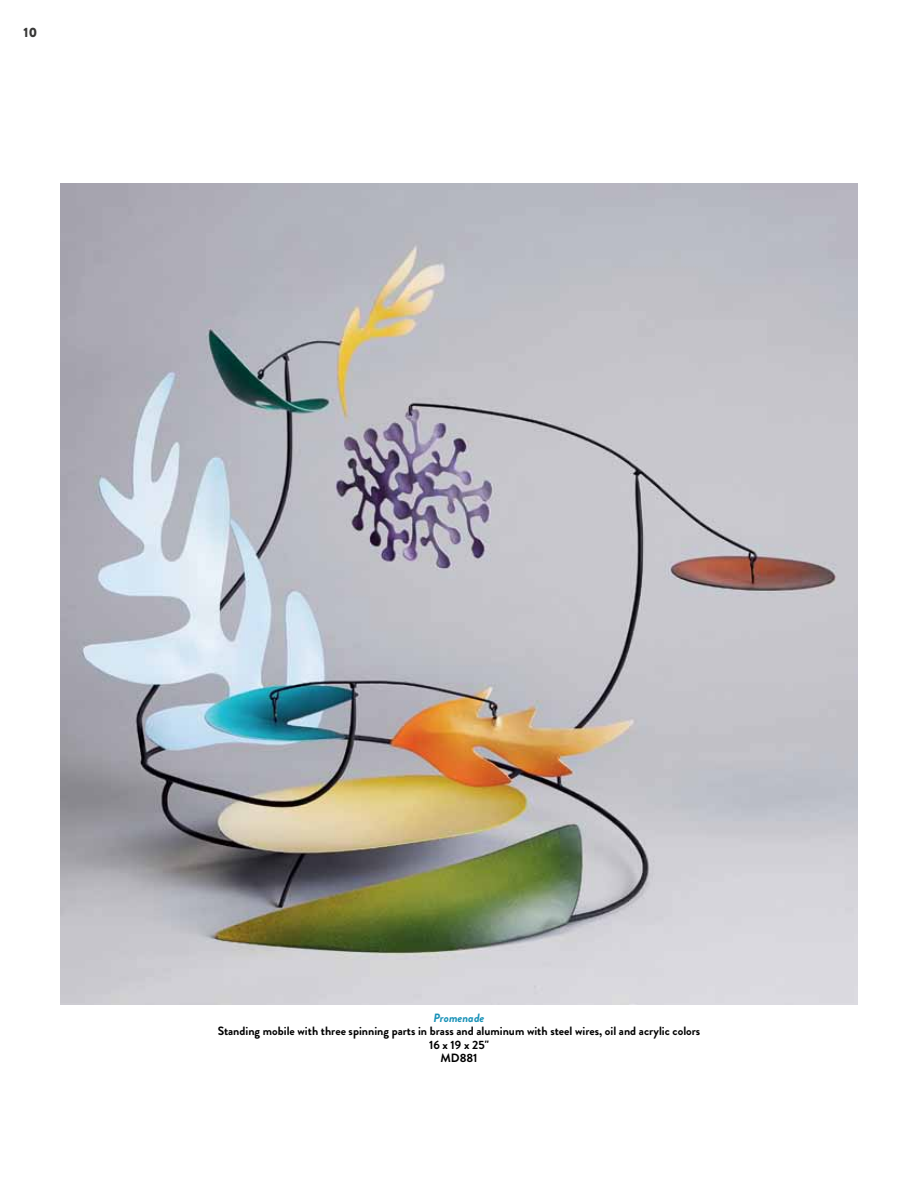
<style>
.page{position:relative;width:918px;height:1188px;background:#fff}
.page>*{position:absolute;margin:0;border:0;box-sizing:border-box;transform-origin:0 0}
.t1{font:900 13.5px "Brandon Grotesque";color:#373736}
.t2{font:700 12px/13.5px "Brandon Grotesque";color:#000;text-align:center}
.t3{font:italic 700 12px "Brandon Grotesque";color:#1791b7}
</style>
<div class="page">
<img style="left:61px;top:183px;width:796px;height:822px">
<p class="t1" style="left:24px;top:22px;width:15px">10</p>
<p class="t3" style="left:434px;top:1009px;width:52px">Promenade</p>
<p class="t2" style="left:218px;top:1024px;width:484px">Standing mobile with three spinning parts in brass and aluminum with steel wires, oil and acrylic colors<br>16 x 19 x 25"<br>MD881</p>
</div>
